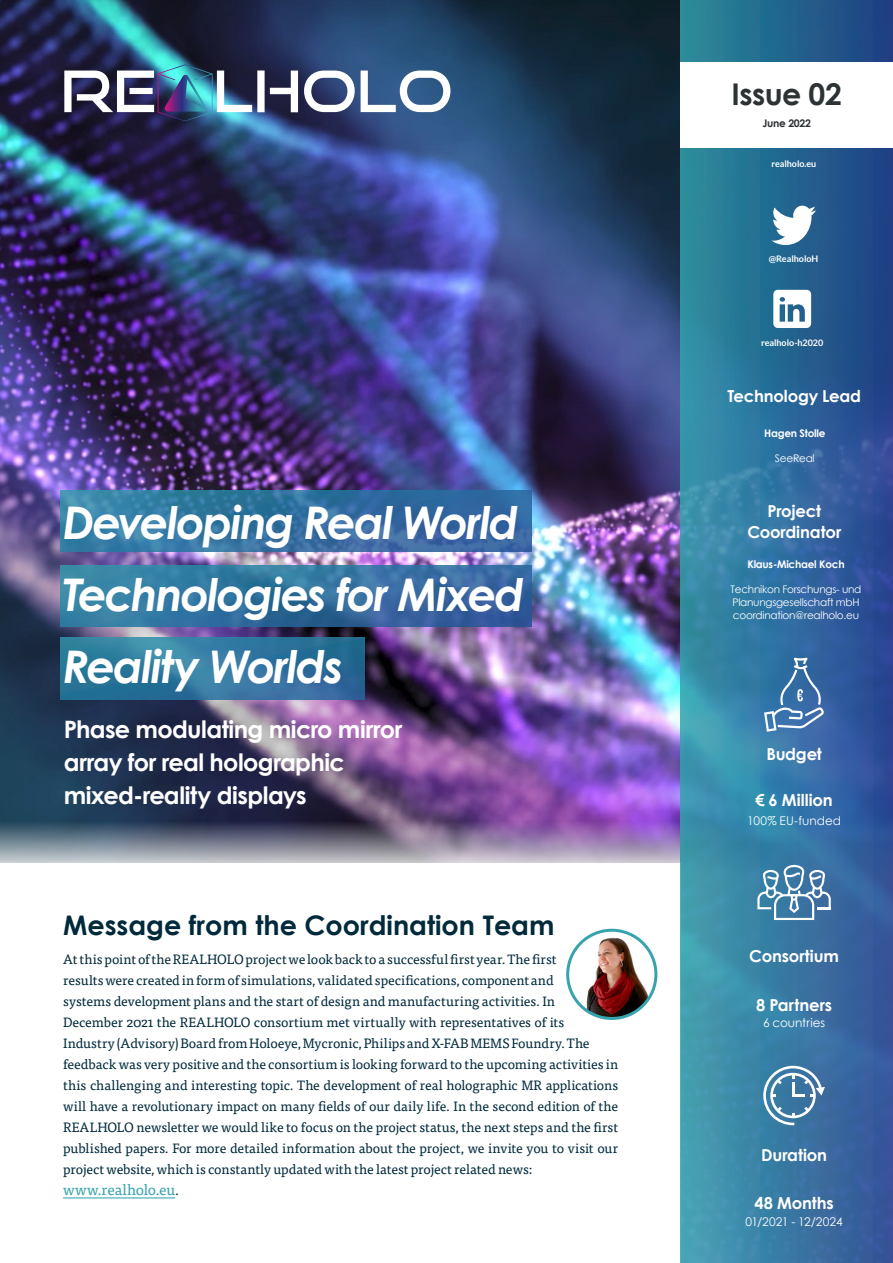
<style>
.page{position:relative;width:893px;height:1263px;background:#fff}
.page>*{position:absolute;margin:0;border:0;box-sizing:border-box;transform-origin:0 0}
.t1{font:italic 700 45px/72px "Century Gothic";letter-spacing:-.04em;color:#fff}
.t2{font:700 30px "Century Gothic";letter-spacing:-.02em;color:#2d3234}
.t3{font:700 27px "Century Gothic";color:#002a3b}
.t4{font:700 24px/33px "Century Gothic";letter-spacing:-.025em;color:#fff}
.t5{font:700 16.5px "Century Gothic";letter-spacing:-.01em;color:#fff}
.t6{font:15px "Tisa Pro";letter-spacing:-.01em;color:#37a3ae}
.t7{font:13.5px/21px "Tisa Pro";letter-spacing:-.005em;color:#002a3b}
.t8{font:12px "Century Gothic";color:#fff}
.t9{font:10.5px/12.6px "Century Gothic";letter-spacing:-.025em;color:#fff}
.t10{font:700 10.5px "Century Gothic";letter-spacing:-.025em;color:#fff}
.t11{font:700 10.5px "Century Gothic";letter-spacing:-.025em;color:#2d3234}
.t12{font:700 9px "Lato";letter-spacing:-.005em;color:#fff}
.s1{font-size:13.5px;color:#002a3b}
</style>
<div class="page">
<img style="left:0;top:0;width:680px;height:863px">
<svg style="left:680px;top:0;width:213px;height:1263px;background:#32719e"></svg>
<svg style="left:304px;top:71px;width:51px;height:41px"></svg>
<svg style="left:361px;top:71px;width:89px;height:41px"></svg>
<img style="left:64px;top:64px;width:234px;height:57px">
<svg style="left:60px;top:490px;width:471px;height:62px;background:#3572a2"></svg>
<svg style="left:60px;top:566px;width:471px;height:61px;background:#3471a0"></svg>
<svg style="left:60px;top:638px;width:304px;height:61px;background:#2f769d"></svg>
<svg style="left:764px;top:657px;width:60px;height:75px;background:#5182b2"></svg>
<div style="left:680px;top:63px;width:213px;height:85px;background:#fff"></div>
<svg style="left:757px;top:863px;width:74px;height:57px"></svg>
<svg style="left:763px;top:1066px;width:62px;height:59px"></svg>
<hr style="left:63px;top:1197px;width:112px;height:1px;background:#37a3ae">
<svg style="left:771px;top:206px;width:45px;height:39px"></svg>
<svg style="left:773px;top:290px;width:38px;height:38px"></svg>
<img style="left:568px;top:935px;width:88px;height:83px">
<div style="left:566px;top:929px;width:91px;height:91px;border:3px solid #37a3ae;border-radius:50%"></div>
<h1 class="t1" style="left:63px;top:485px;width:457px">Developing Real World</h1>
<h1 class="t1" style="left:63px;top:557px;width:463px">Technologies for Mixed<br>Reality Worlds</h1>
<h3 class="t4" style="left:64px;top:712px;width:340px">Phase modulating micro mirror array for real holographic mixed-reality displays</h3>
<h3 class="t3" style="left:63px;top:905px;width:493px">Message from the Coordination Team</h3>
<p class="t7" style="left:63px;top:948px;width:557px">At this point of the REALHOLO project we look back to a successful first year. The first<br>results were created in form of simulations, validated specifications, component and<br>systems development plans and the start of design and manufacturing activities. In December 2021 the REALHOLO consortium met virtually with representatives of its Industry (Advisory) Board from Holoeye, Mycronic, Philips and X-FAB MEMS Foundry. The feedback was very positive and the consortium is looking forward to the upcoming activities in this challenging and interesting topic. The development of real holographic MR applications will have a revolutionary impact on many fields of our daily life. In the second edition of the REALHOLO newsletter we would like to focus on the project status, the next steps and the first published papers. For more detailed information about the project, we invite you to visit our project website, which is constantly updated with the latest project related news:</p>
<p class="t6" style="left:63px;top:1178px;width:118px">www.realholo.eu<span class="s1">.</span></p>
<h2 class="t2" style="left:731px;top:72px;width:112px">Issue 02</h2>
<p class="t11" style="left:762px;top:115px;width:50px">June 2022</p>
<p class="t12" style="left:771px;top:158px;width:46px">realholo.eu</p>
<p class="t12" style="left:769px;top:254px;width:51px">@RealholoH</p>
<p class="t12" style="left:761px;top:337px;width:64px">realholo-h2020</p>
<p class="t5" style="left:727px;top:383px;width:135px">Technology Lead</p>
<p class="t10" style="left:764px;top:425px;width:63px">Hagen Stolle</p>
<p class="t9" style="left:775px;top:452px;width:41px">SeeReal</p>
<p class="t5" style="left:767px;top:499px;width:55px">Project</p>
<p class="t5" style="left:747px;top:520px;width:95px">Coordinator</p>
<p class="t10" style="left:747px;top:556px;width:99px">Klaus-Michael Koch</p>
<p class="t9" style="left:731px;top:583px;width:132px">Technikon Forschungs- und<br>Planungsgesellschaft mbH coordination@realholo.eu</p>
<p class="t5" style="left:766px;top:741px;width:57px">Budget</p>
<p class="t5" style="left:755px;top:787px;width:79px">€ 6 Million</p>
<p class="t8" style="left:747px;top:812px;width:95px">100% EU-funded</p>
<p class="t5" style="left:749px;top:943px;width:91px">Consortium</p>
<p class="t5" style="left:756px;top:992px;width:77px">8 Partners</p>
<p class="t8" style="left:763px;top:1014px;width:64px">6 countries</p>
<p class="t5" style="left:761px;top:1142px;width:67px">Duration</p>
<p class="t5" style="left:754px;top:1191px;width:81px">48 Months</p>
<p class="t8" style="left:746px;top:1213px;width:99px">01/2021 - 12/2024</p>
</div>
